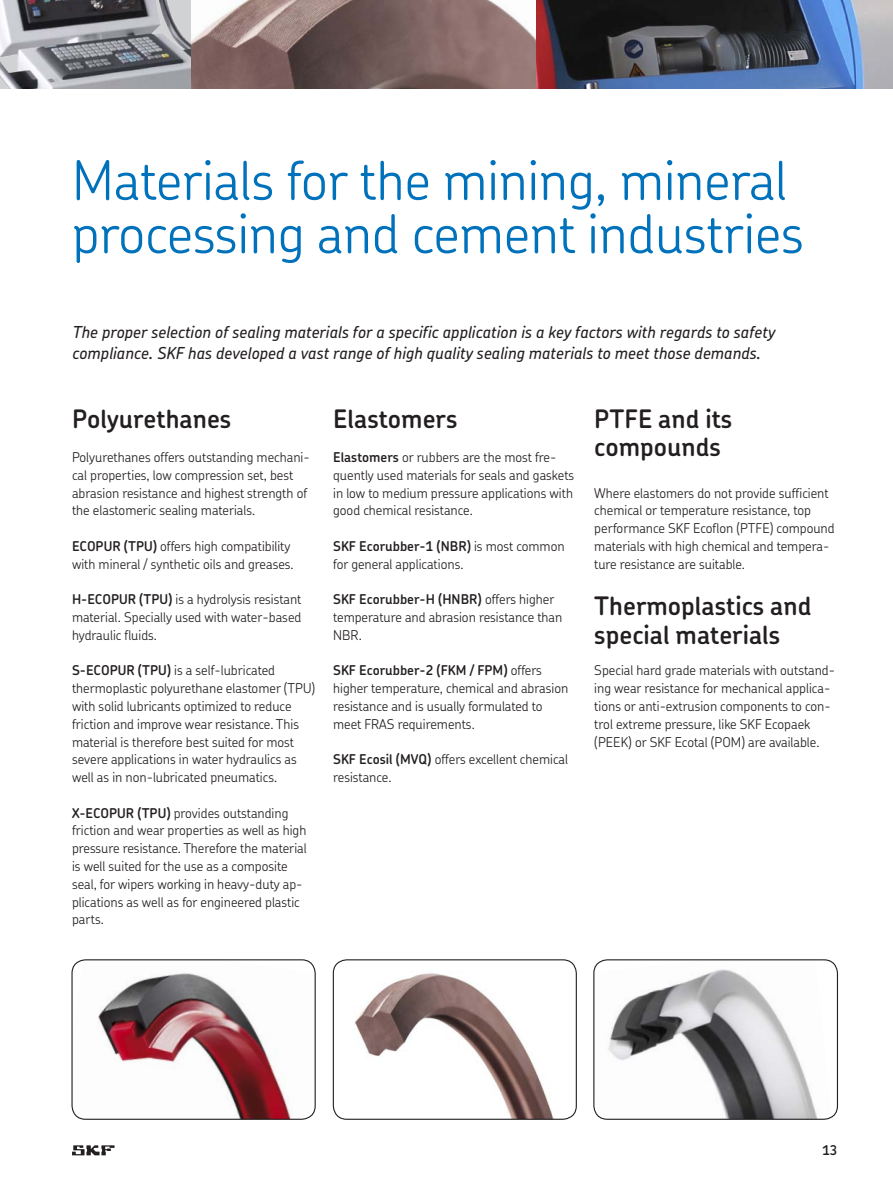
<style>
.page{position:relative;width:893px;height:1191px;background:#fff}
.page>*{position:absolute;margin:0;border:0;box-sizing:border-box;transform-origin:0 0}
.t1{font:300 54px/53.2px "SKF Chevin";color:#0072bc}
.t2{font:600 25.5px/28.5px "SKF Chevin";color:#231f20}
.t3{font:italic 500 16.5px/21px "SKF Chevin";color:#231f20}
.t4{font:300 13.5px/17.9px "SKF Chevin";color:#231f20}
.t5{font:600 13.5px "SKF Chevin";color:#231f20}
.s1{font-weight:600}
</style>
<div class="page">
<img style="left:333px;top:961px;width:242px;height:158px">
<div style="left:333px;top:959px;width:244px;height:161px;border:1px solid #231f20;border-radius:14px"></div>
<img style="left:73px;top:961px;width:241px;height:157px">
<div style="left:71px;top:959px;width:245px;height:161px;border:1px solid #231f20;border-radius:14px"></div>
<img style="left:595px;top:961px;width:236px;height:157px">
<div style="left:593px;top:959px;width:245px;height:161px;border:1px solid #231f20;border-radius:14px"></div>
<img style="left:191px;top:0;width:345px;height:89px">
<img style="left:536px;top:0;width:356px;height:89px">
<img style="left:0;top:0;width:191px;height:89px">
<svg style="left:72px;top:1145px;width:43px;height:10px"></svg>
<h1 class="t1" style="left:72px;top:153px;width:733px">Materials for the mining, mineral processing and cement industries</h1>
<p class="t3" style="left:72px;top:321px;width:704px">The proper selection of sealing materials for a specific application is a key factors with regards to safety compliance. SKF has developed a vast range of high quality sealing materials to meet those demands.</p>
<h2 class="t2" style="left:72px;top:403px;width:161px">Polyurethanes</h2>
<p class="t4" style="left:72px;top:448px;width:239px">Polyurethanes offers outstanding mechani&shy;cal properties, low compression set, best abrasion resistance and highest strength of the elastomeric sealing materials.</p>
<p class="t4" style="left:72px;top:537px;width:223px"><span class="s1">ECOPUR (TPU)</span> offers high compatibility with mineral / synthetic oils and greases.</p>
<p class="t4" style="left:72px;top:590px;width:231px;text-align:justify"><span class="s1">H-ECOPUR (TPU)</span> is a hydrolysis resistant material. Specially used with water-based hydraulic fluids.</p>
<p class="t4" style="left:72px;top:661px;width:245px"><span class="s1">S-ECOPUR (TPU)</span> is a self-lubricated thermoplastic polyurethane elastomer (TPU) with solid lubricants optimized to reduce friction and improve wear resistance. This material is therefore best suited for most severe applications in water hydraulics as well as in non-lubricated pneumatics.</p>
<p class="t4" style="left:72px;top:804px;width:236px"><span class="s1">X-ECOPUR (TPU)</span> provides outstanding friction and wear properties as well as high pressure resistance. Therefore the material is well suited for the use as a composite seal, for wipers working in heavy-duty ap&shy;plications as well as for engineered plastic parts.</p>
<h2 class="t2" style="left:333px;top:403px;width:126px">Elastomers</h2>
<p class="t4" style="left:333px;top:448px;width:243px"><span class="s1">Elastomers</span> or rubbers are the most fre&shy;quently used materials for seals and gaskets in low to medium pressure applications with good chemical resistance.</p>
<p class="t4" style="left:333px;top:537px;width:233px"><span class="s1">SKF Ecorubber-1 (NBR)</span> is most common for general applications.</p>
<p class="t4" style="left:333px;top:590px;width:231px"><span class="s1">SKF Ecorubber-H (HNBR)</span> offers higher temperature and abrasion resistance than<br>NBR.</p>
<p class="t4" style="left:333px;top:661px;width:237px"><span class="s1">SKF Ecorubber-2 (FKM / FPM)</span> offers higher temperature, chemical and abrasion resistance and is usually formulated to meet FRAS requirements.</p>
<p class="t4" style="left:333px;top:750px;width:236px"><span class="s1">SKF Ecosil (MVQ)</span> offers excellent chemical resistance.</p>
<h2 class="t2" style="left:594px;top:403px;width:139px">PTFE and its compounds</h2>
<p class="t4" style="left:594px;top:484px;width:242px">Where elastomers do not provide sufficient chemical or temperature resistance, top performance SKF Ecoflon (PTFE) compound materials with high chemical and tempera&shy;ture resistance are suitable.</p>
<h2 class="t2" style="left:594px;top:591px;width:218px">Thermoplastics and special materials</h2>
<p class="t4" style="left:594px;top:661px;width:242px">Special hard grade materials with outstand&shy;ing wear resistance for mechanical applica&shy;tions or anti-extrusion components to con&shy;trol extreme pressure, like SKF Ecopaek (PEEK) or SKF Ecotal (POM) are available.</p>
<p class="t5" style="left:822px;top:1142px;width:17px">13</p>
</div>
